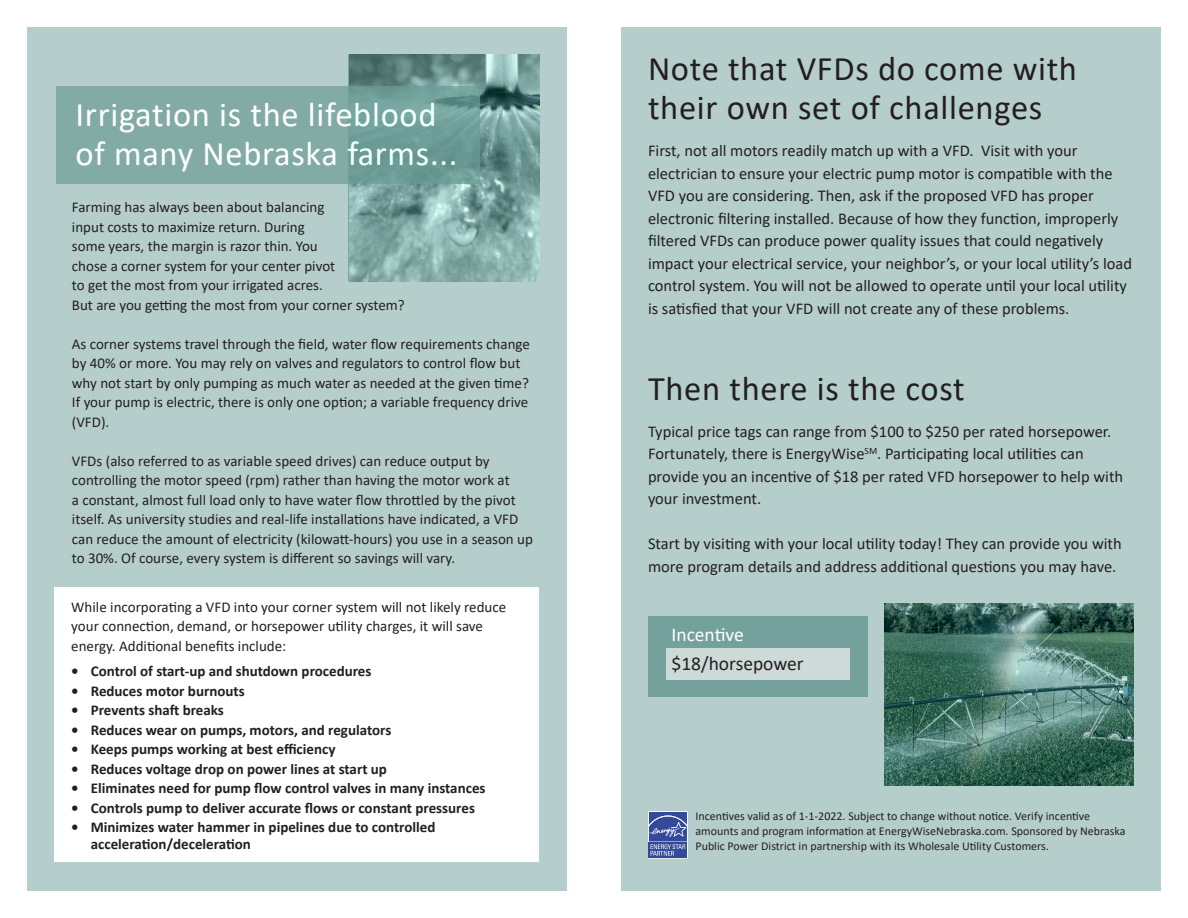
<style>
.page{position:relative;width:1188px;height:918px;background:#fff}
.page>*{position:absolute;margin:0;border:0;box-sizing:border-box;transform-origin:0 0}
.t1{font:34.5px/39px "Calibri";letter-spacing:.02em;color:#231f20}
.t2{font:34.5px/39px "Calibri";letter-spacing:.02em;color:#fff}
.t3{font:19.5px "Calibri";color:#231f20}
.t4{font:19.5px "Calibri";color:#fff}
.t5{font:16.5px/22.5px "Calibri";color:#231f20}
.t6{font:15px/19.5px "Calibri";color:#231f20}
.t7{font:700 15px/16.5px "Calibri";color:#231f20}
.t8{font:12px/15px "Calibri";color:#231f20}
</style>
<div class="page">
<div style="left:621px;top:27px;width:540px;height:864px;background:#b6cecb"></div>
<div style="left:27px;top:27px;width:540px;height:864px;background:#b6cecb"></div>
<div style="left:56px;top:86px;width:424px;height:97px;background:#83aba6"></div>
<svg style="left:349px;top:54px;width:191px;height:227px;background:#77a19d"></svg>
<div style="left:54px;top:588px;width:485px;height:274px;background:#fff"></div>
<svg style="left:648px;top:811px;width:40px;height:48px;background:#6071af"></svg>
<div style="left:648px;top:617px;width:220px;height:80px;background:#74a19c"></div>
<div style="left:666px;top:648px;width:184px;height:32px;background:#cedad8"></div>
<svg style="left:884px;top:604px;width:250px;height:182px;background:#477568"></svg>
<p class="t2" style="left:76px;top:94px;width:383px">Irrigation is the lifeblood of many Nebraska farms...</p>
<p class="t6" style="left:72px;top:197px;width:334px">Farming has always been about balancing<br>input costs to maximize return. During<br>some years, the margin is razor thin. You<br>chose a corner system for your center pivot<br>to get the most from your irrigated acres.<br>But are you getting the most from your corner system?</p>
<p class="t6" style="left:72px;top:334px;width:460px">As corner systems travel through the field, water flow requirements change by 40% or more. You may rely on valves and regulators to control flow but why not start by only pumping as much water as needed at the given time?<br>If your pump is electric, there is only one option; a variable frequency drive (VFD).</p>
<p class="t6" style="left:72px;top:451px;width:463px">VFDs (also referred to as variable speed drives) can reduce output by controlling the motor speed (rpm) rather than having the motor work at<br>a constant, almost full load only to have water flow throttled by the pivot itself. As university studies and real-life installations have indicated, a VFD can reduce the amount of electricity (kilowatt-hours) you use in a season up to 30%. Of course, every system is different so savings will vary.</p>
<p class="t6" style="left:71px;top:597px;width:437px">While incorporating a VFD into your corner system will not likely reduce your connection, demand, or horsepower utility charges, it will save energy. Additional benefits include:</p>
<p class="t7" style="left:71px;top:663px;width:302px">• Control of start-up and shutdown procedures</p>
<p class="t7" style="left:71px;top:682px;width:175px">• Reduces motor burnouts</p>
<p class="t7" style="left:71px;top:702px;width:154px">• Prevents shaft breaks</p>
<p class="t7" style="left:71px;top:721px;width:322px">• Reduces wear on pumps, motors, and regulators</p>
<p class="t7" style="left:71px;top:741px;width:266px">• Keeps pumps working at best efficiency</p>
<p class="t7" style="left:71px;top:760px;width:317px">• Reduces voltage drop on power lines at start up</p>
<p class="t7" style="left:71px;top:780px;width:416px">• Eliminates need for pump flow control valves in many instances</p>
<p class="t7" style="left:71px;top:799px;width:405px">• Controls pump to deliver accurate flows or constant pressures</p>
<p class="t7" style="left:91px;top:819px;width:346px;text-indent:-20px">• Minimizes water hammer in pipelines due to controlled acceleration/deceleration</p>
<p class="t1" style="left:648px;top:48px;width:431px">Note that VFDs do come with their own set of challenges</p>
<p class="t5" style="left:648px;top:139px;width:486px">First, not all motors readily match up with a VFD. Visit with your electrician to ensure your electric pump motor is compatible with the VFD you are considering. Then, ask if the proposed VFD has proper electronic filtering installed. Because of how they function, improperly filtered VFDs can produce power quality issues that could negatively impact your electrical service, your neighbor’s, or your local utility’s load control system. You will not be allowed to operate until your local utility is satisfied that your VFD will not create any of these problems.</p>
<p class="t1" style="left:648px;top:368px;width:318px">Then there is the cost</p>
<p class="t5" style="left:648px;top:419px;width:477px">Typical price tags can range from $100 to $250 per rated horsepower.<br>Fortunately, there is EnergyWise<sup>SM</sup>. Participating local utilities can provide you an incentive of $18 per rated VFD horsepower to help with your investment.</p>
<p class="t5" style="left:648px;top:532px;width:475px">Start by visiting with your local utility today! They can provide you with more program details and address additional questions you may have.</p>
<p class="t4" style="left:672px;top:621px;width:74px">Incentive</p>
<p class="t3" style="left:672px;top:650px;width:134px">$18/horsepower</p>
<p class="t8" style="left:696px;top:808px;width:432px">Incentives valid as of 1-1-2022. Subject to change without notice. Verify incentive amounts and program information at EnergyWiseNebraska.com. Sponsored by Nebraska<br>Public Power District in partnership with its Wholesale Utility Customers.</p>
</div>
